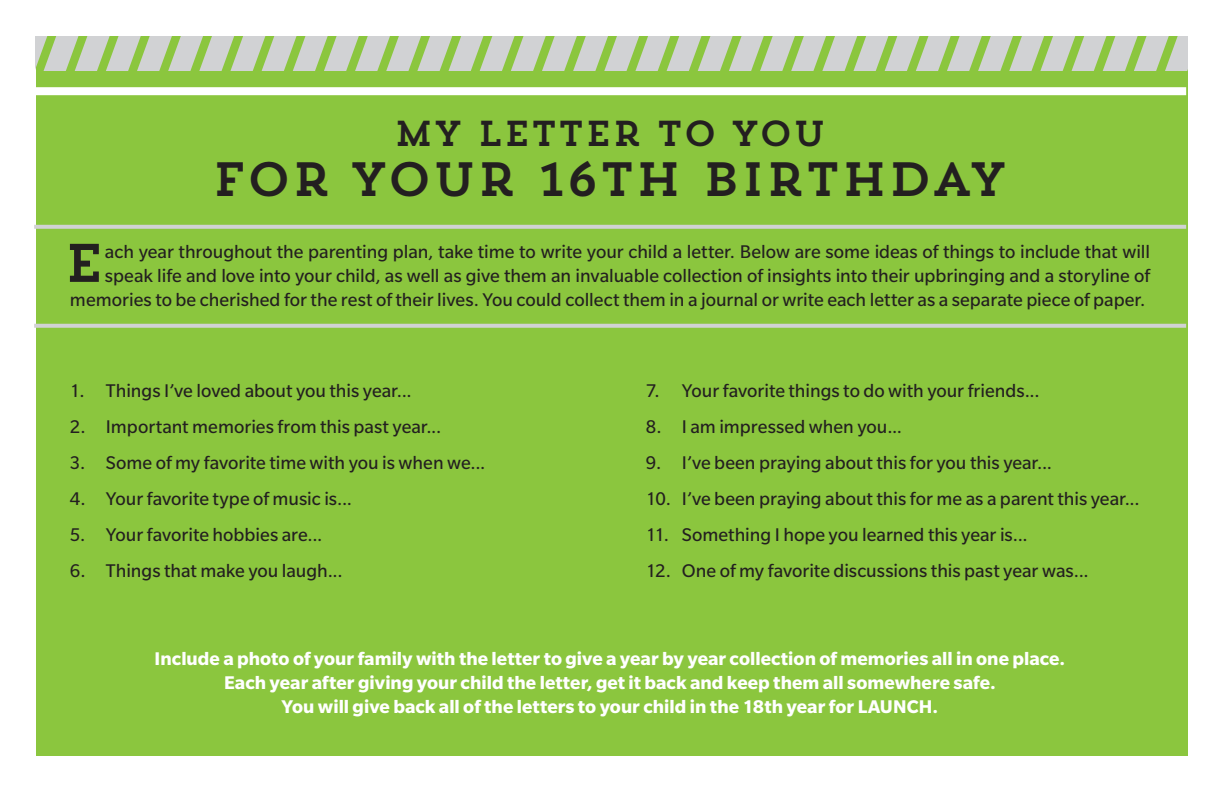
<style>
.page{position:relative;width:1224px;height:792px;background:#fff}
.page>*{position:absolute;margin:0;border:0;box-sizing:border-box;transform-origin:0 0}
.t1{font:54.2px "Trend Slab One";color:#231f20}
.t2{font:48px "Trend Slab One";color:#231f20}
.t3{font:36px "Trend Slab One";color:#231f20}
.t4{font:20px/24px "Slate Std";color:#231f20;text-align:right}
.t5{font:700 20px/24px "Slate Std";letter-spacing:.005em;color:#fff;text-align:center}
</style>
<div class="page">
<div style="left:36px;top:36px;width:1152px;height:720px;background:#8bc63e"></div>
<svg style="left:35px;top:36px;width:1152px;height:35px"></svg>
<div style="left:34px;top:87px;width:1152px;height:8px;background:#fff"></div>
<svg style="left:34px;top:225px;width:1152px;height:4px;background:#cdd1cb"></svg>
<svg style="left:34px;top:324px;width:1152px;height:4px;background:#ccd1cb"></svg>
<h3 class="t3" style="left:394px;top:110px;width:434px">MY LETTER TO YOU</h3>
<h2 class="t2" style="left:212px;top:148px;width:796px">FOR YOUR 16TH BIRTHDAY</h2>
<h1 class="t1" style="left:64px;top:228px;width:43px">E</h1>
<p class="t4" style="left:70px;top:239px;width:1082px">ach year throughout the parenting plan, take time to write your child a letter. Below are some ideas of things to include that will speak life and love into your child, as well as give them an invaluable collection of insights into their upbringing and a storyline of memories to be cherished for the rest of their lives. You could collect them in a journal or write each letter as a separate piece of paper.</p>
<p class="t4" style="left:70px;top:378px;width:343px">1. Things I’ve loved about you this year...</p>
<p class="t4" style="left:70px;top:414px;width:373px">2. Important memories from this past year...</p>
<p class="t4" style="left:70px;top:450px;width:417px">3. Some of my favorite time with you is when we...</p>
<p class="t4" style="left:70px;top:486px;width:284px">4. Your favorite type of music is...</p>
<p class="t4" style="left:70px;top:522px;width:254px">5. Your favorite hobbies are...</p>
<p class="t4" style="left:70px;top:558px;width:274px">6. Things that make you laugh...</p>
<p class="t4" style="left:646px;top:378px;width:395px">7. Your favorite things to do with your friends...</p>
<p class="t4" style="left:646px;top:414px;width:258px">8. I am impressed when you...</p>
<p class="t4" style="left:646px;top:450px;width:408px">9. I’ve been praying about this for you this year...</p>
<p class="t4" style="left:646px;top:486px;width:495px">10. I’ve been praying about this for me as a parent this year...</p>
<p class="t4" style="left:646px;top:522px;width:383px">11. Something I hope you learned this year is...</p>
<p class="t4" style="left:646px;top:558px;width:444px">12. One of my favorite discussions this past year was...</p>
<p class="t5" style="left:155px;top:647px;width:912px">Include a photo of your family with the letter to give a year by year collection of memories all in one place.<br>Each year after giving your child the letter, get it back and keep them all somewhere safe.<br>You will give back all of the letters to your child in the 18th year for LAUNCH.</p>
</div>
